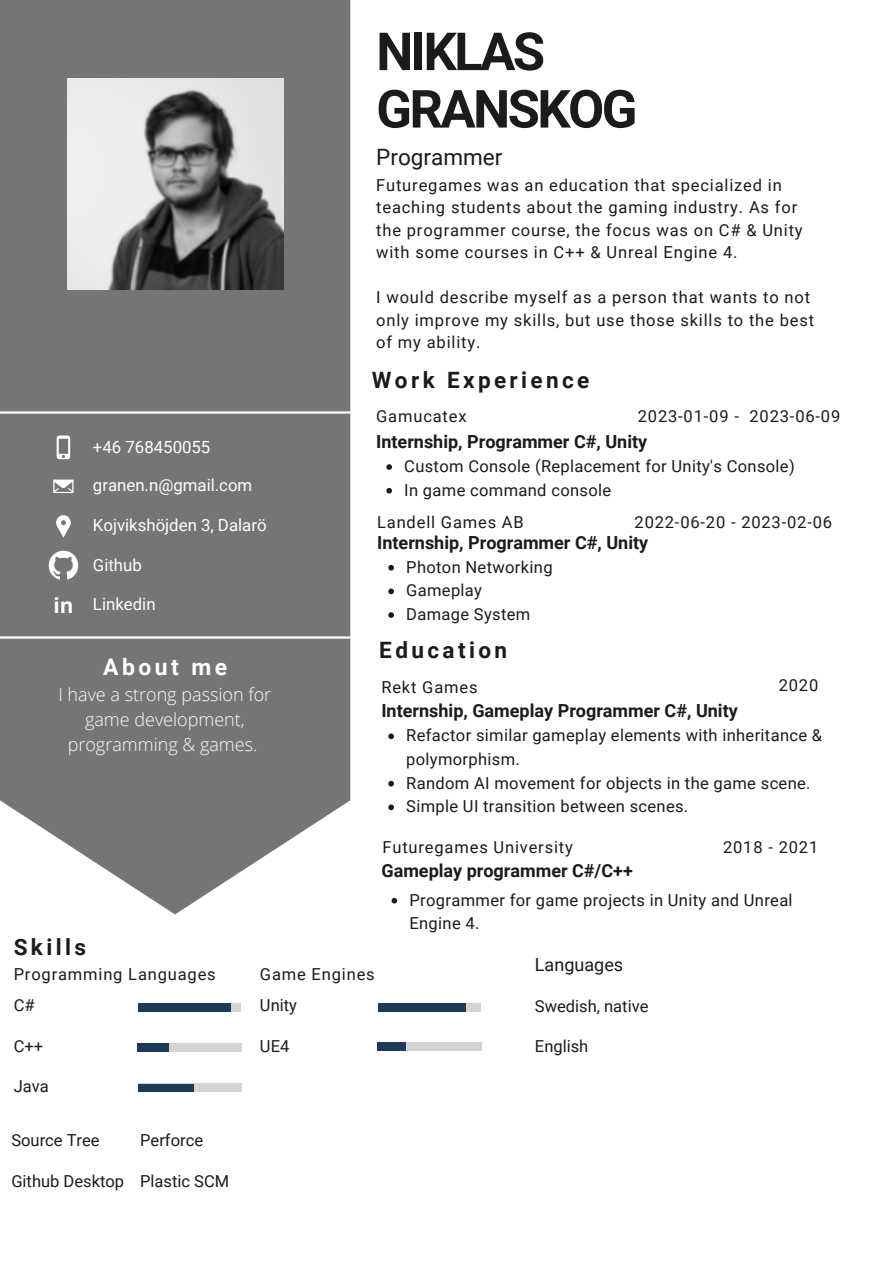
<style>
.page{position:relative;width:894px;height:1264px;background:#fff}
.page>*{position:absolute;margin:0;border:0;box-sizing:border-box;transform-origin:0 0}
.t1{font:700 52.5px "Roboto";letter-spacing:-.05em;color:#1b1b1b}
.t2{font:700 22.95px "Roboto";letter-spacing:.15em;color:#fff}
.t3{font:700 22.5px "Roboto";letter-spacing:.15em;color:#1b1b1b}
.t4{font:22.5px "Roboto";color:#1b1b1b}
.t5{font:700 20.85px "Open Sans";color:#fff}
.t6{font:700 18px "Roboto";color:#1b1b1b}
.t7{font:300 18px/24.8px "Open Sans";color:#fff;text-align:center}
.t8{font:18px "Roboto";color:#1b1b1b}
.t9{font:16.8px "Roboto";color:#fff}
.t10{font:16.5px/22.5px "Roboto";letter-spacing:.05em;color:#1b1b1b}
.t11{font:16.5px/23.7px "Roboto";letter-spacing:.02em;color:#1b1b1b}
.t12{font:16.5px "Roboto";color:#1b1b1b}
</style>
<div class="page">
<svg style="left:0;top:0;width:350px;height:914px;background:#7f7f7f"></svg>
<svg style="left:54px;top:479px;width:19px;height:14px"></svg>
<hr style="left:0;top:411px;width:350px;height:2px;background:#fff">
<hr style="left:0;top:636px;width:350px;height:2px;background:#fff">
<svg style="left:57px;top:435px;width:13px;height:24px"></svg>
<svg style="left:56px;top:515px;width:15px;height:22px"></svg>
<img style="left:39px;top:543px;width:49px;height:45px">
<img style="left:68px;top:78px;width:215px;height:211px">
<svg style="left:388px;top:733px;width:6px;height:6px"></svg>
<svg style="left:388px;top:780px;width:6px;height:6px"></svg>
<svg style="left:388px;top:804px;width:6px;height:6px"></svg>
<svg style="left:391px;top:897px;width:6px;height:6px"></svg>
<svg style="left:388px;top:565px;width:6px;height:5px"></svg>
<svg style="left:388px;top:588px;width:6px;height:6px"></svg>
<svg style="left:388px;top:612px;width:6px;height:6px"></svg>
<svg style="left:386px;top:464px;width:6px;height:6px"></svg>
<svg style="left:386px;top:488px;width:6px;height:5px"></svg>
<div style="left:138px;top:1043px;width:103px;height:9px;background:#d4d4d4"></div>
<div style="left:378px;top:1041px;width:103px;height:9px;background:#d4d4d4"></div>
<div style="left:138px;top:1043px;width:31px;height:8px;background:#1f395a"></div>
<div style="left:378px;top:1041px;width:28px;height:9px;background:#1f395a"></div>
<div style="left:138px;top:1083px;width:103px;height:9px;background:#d4d4d4"></div>
<div style="left:138px;top:1083px;width:55px;height:8px;background:#1f395a"></div>
<div style="left:138px;top:1003px;width:103px;height:8px;background:#d4d4d4"></div>
<div style="left:378px;top:1003px;width:103px;height:8px;background:#d4d4d4"></div>
<div style="left:138px;top:1003px;width:93px;height:8px;background:#1f395a"></div>
<div style="left:378px;top:1003px;width:87px;height:8px;background:#1f395a"></div>
<p class="t1" style="left:376px;top:21px;width:170px">NIKLAS</p>
<p class="t1" style="left:376px;top:79px;width:263px">GRANSKOG</p>
<p class="t4" style="left:376px;top:144px;width:128px">Programmer</p>
<p class="t10" style="left:376px;top:174px;width:428px">Futuregames was an education that specialized in teaching students about the gaming industry. As for the programmer course, the focus was on C# &amp; Unity with some courses in C++ &amp; Unreal Engine 4.</p>
<p class="t10" style="left:376px;top:286px;width:439px">I would describe myself as a person that wants to not only improve my skills, but use those skills to the best of my ability.</p>
<p class="t9" style="left:93px;top:437px;width:119px">+46 768450055</p>
<p class="t9" style="left:93px;top:475px;width:161px">granen.n@gmail.com</p>
<p class="t9" style="left:93px;top:515px;width:175px">Kojvikshöjden 3, Dalarö</p>
<p class="t9" style="left:93px;top:555px;width:50px">Github</p>
<p class="t5" style="left:54px;top:591px;width:22px">in</p>
<p class="t9" style="left:93px;top:594px;width:64px">Linkedin</p>
<p class="t2" style="left:103px;top:654px;width:125px">About me</p>
<p class="t7" style="left:58px;top:682px;width:214px">I have a strong passion for game development, programming &amp; games.</p>
<p class="t3" style="left:372px;top:367px;width:219px">Work Experience</p>
<p class="t10" style="left:376px;top:405px;width:92px">Gamucatex</p>
<p class="t6" style="left:376px;top:431px;width:272px">Internship, Programmer C#, Unity</p>
<p class="t10" style="left:637px;top:405px;width:204px">2023-01-09 - 2023-06-09</p>
<p class="t11" style="left:404px;top:454px;width:392px">Custom Console (Replacement for Unity's Console)</p>
<p class="t11" style="left:404px;top:478px;width:208px">In game command console</p>
<p class="t10" style="left:377px;top:511px;width:148px">Landell Games AB</p>
<p class="t6" style="left:377px;top:532px;width:272px">Internship, Programmer C#, Unity</p>
<p class="t10" style="left:634px;top:511px;width:199px">2022-06-20 - 2023-02-06</p>
<p class="t11" style="left:406px;top:555px;width:148px">Photon Networking</p>
<p class="t11" style="left:406px;top:579px;width:77px">Gameplay</p>
<p class="t11" style="left:406px;top:602px;width:125px">Damage System</p>
<p class="t3" style="left:379px;top:637px;width:129px">Education</p>
<p class="t10" style="left:778px;top:674px;width:41px">2020</p>
<p class="t10" style="left:381px;top:676px;width:98px">Rekt Games</p>
<p class="t6" style="left:381px;top:700px;width:358px">Internship, Gameplay Programmer C#, Unity</p>
<p class="t11" style="left:406px;top:724px;width:417px">Refactor similar gameplay elements with inheritance &amp; polymorphism.</p>
<p class="t11" style="left:406px;top:771px;width:405px">Random AI movement for objects in the game scene.</p>
<p class="t11" style="left:406px;top:795px;width:283px">Simple UI transition between scenes.</p>
<p class="t10" style="left:382px;top:836px;width:192px">Futuregames University</p>
<p class="t6" style="left:381px;top:860px;width:253px">Gameplay programmer C#/C++</p>
<p class="t11" style="left:409px;top:888px;width:384px">Programmer for game projects in Unity and Unreal<br>Engine 4.</p>
<p class="t10" style="left:722px;top:836px;width:97px">2018 - 2021</p>
<p class="t3" style="left:14px;top:934px;width:74px">Skills</p>
<p class="t10" style="left:14px;top:963px;width:203px">Programming Languages</p>
<p class="t10" style="left:260px;top:963px;width:116px">Game Engines</p>
<p class="t10" style="left:14px;top:994px;width:22px">C#</p>
<p class="t10" style="left:14px;top:1034px;width:31px">C++</p>
<p class="t10" style="left:14px;top:1075px;width:37px">Java</p>
<p class="t12" style="left:11px;top:1130px;width:90px">Source Tree</p>
<p class="t12" style="left:11px;top:1171px;width:114px">Github Desktop</p>
<p class="t12" style="left:140px;top:1130px;width:64px">Perforce</p>
<p class="t12" style="left:140px;top:1171px;width:91px">Plastic SCM</p>
<p class="t10" style="left:260px;top:994px;width:39px">Unity</p>
<p class="t10" style="left:260px;top:1034px;width:31px">UE4</p>
<p class="t8" style="left:535px;top:954px;width:90px">Languages</p>
<p class="t12" style="left:535px;top:996px;width:115px">Swedish, native</p>
<p class="t12" style="left:535px;top:1036px;width:55px">English</p>
</div>
